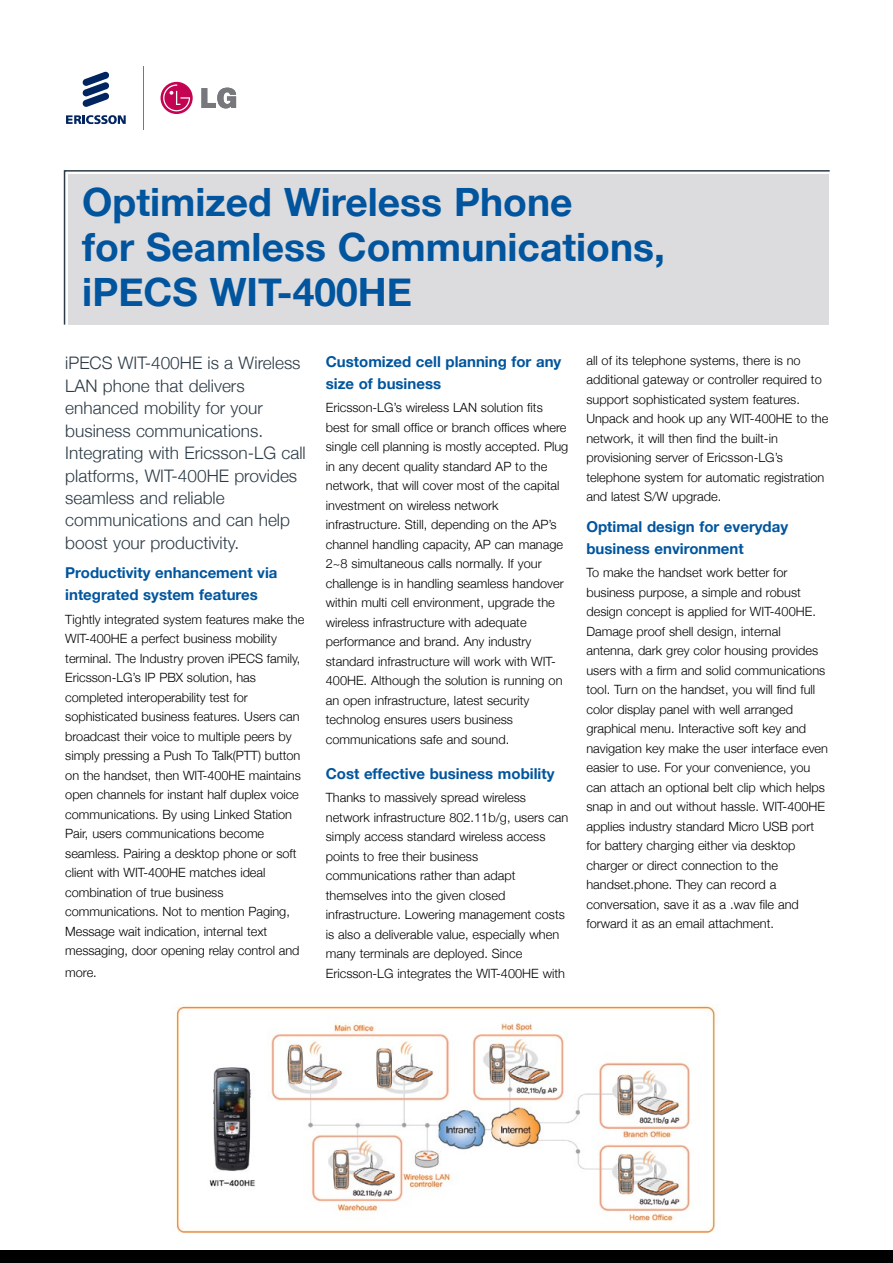
<style>
.page{position:relative;width:893px;height:1263px;background:#fff}
.page>*{position:absolute;margin:0;border:0;box-sizing:border-box;transform-origin:0 0}
.t1{font:700 39px/45px "Helvetica Neue";color:#00559e}
.t2{font:300 17.25px/22.5px "Helvetica Neue";color:#2c3b46}
.t3{font:700 15px/21.8px "Helvetica Neue";color:#00559e}
.t4{font:300 12.75px/19.5px "Helvetica Neue";color:#000}
</style>
<div class="page">
<div style="left:0;top:1250px;width:893px;height:13px;background:#000"></div>
<img style="left:175px;top:1005px;width:541px;height:229px">
<svg style="left:82px;top:71px;width:27px;height:36px"></svg>
<svg style="left:66px;top:115px;width:60px;height:10px"></svg>
<hr style="left:143px;top:66px;width:1px;height:64px;background:#77787b">
<svg style="left:201px;top:88px;width:35px;height:20px"></svg>
<svg style="left:161px;top:82px;width:32px;height:32px"></svg>
<svg style="left:163px;top:84px;width:27px;height:27px"></svg>
<div style="left:63px;top:170px;width:767px;height:155px;background:#dcdbdd"></div>
<h1 class="t1" style="left:82px;top:181px;width:584px">Optimized Wireless Phone<br>for Seamless Communications, iPECS WIT-400HE</h1>
<p class="t2" style="left:65px;top:351px;width:242px">iPECS WIT-400HE is a Wireless<br>LAN phone that delivers enhanced mobility for your business communications.<br>Integrating with Ericsson-LG call platforms, WIT-400HE provides seamless and reliable communications and can help boost your productivity.</p>
<p class="t3" style="left:65px;top:562px;width:214px">Productivity enhancement via integrated system features</p>
<p class="t4" style="left:65px;top:609px;width:240px">Tightly integrated system features make the WIT-400HE a perfect business mobility terminal. The Industry proven iPECS family, Ericsson-LG’s IP PBX solution, has completed interoperability test for sophisticated business features. Users can broadcast their voice to multiple peers by simply pressing a Push To Talk(PTT) button on the handset, then WIT-400HE maintains open channels for instant half duplex voice communications. By using Linked Station Pair, users communications become seamless. Pairing a desktop phone or soft client with WIT-400HE matches ideal combination of true business communications. Not to mention Paging, Message wait indication, internal text messaging, door opening relay control and</p>
<p class="t4" style="left:65px;top:962px;width:33px">more.</p>
<p class="t3" style="left:326px;top:351px;width:237px">Customized cell planning for any size of business</p>
<p class="t4" style="left:326px;top:397px;width:244px">Ericsson-LG’s wireless LAN solution fits best for small office or branch offices where single cell planning is mostly accepted. Plug in any decent quality standard AP to the network, that will cover most of the capital investment on wireless network infrastructure. Still, depending on the AP’s channel handling capacity, AP can manage 2~8 simultaneous calls normally. If your challenge is in handling seamless handover within multi cell environment, upgrade the wireless infrastructure with adequate performance and brand. Any industry standard infrastructure will work with WIT-400HE. Although the solution is running on an open infrastructure, latest security technolog ensures users business communications safe and sound.</p>
<p class="t3" style="left:326px;top:763px;width:230px">Cost effective business mobility</p>
<p class="t4" style="left:326px;top:787px;width:244px">Thanks to massively spread wireless network infrastructure 802.11b/g, users can simply access standard wireless access points to free their business communications rather than adapt themselves into the given closed infrastructure. Lowering management costs is also a deliverable value, especially when many terminals are deployed. Since Ericsson-LG integrates the WIT-400HE with</p>
<p class="t4" style="left:586px;top:350px;width:243px">all of its telephone systems, there is no additional gateway or controller required to support sophisticated system features.<br>Unpack and hook up any WIT-400HE to the network, it will then find the built-in provisioning server of Ericsson-LG’s telephone system for automatic registration and latest S/W upgrade.</p>
<p class="t3" style="left:586px;top:516px;width:203px">Optimal design for everyday business environment</p>
<p class="t4" style="left:586px;top:562px;width:243px">To make the handset work better for business purpose, a simple and robust design concept is applied for WIT-400HE.<br>Damage proof shell design, internal antenna, dark grey color housing provides users with a firm and solid communications tool. Turn on the handset, you will find full color display panel with well arranged graphical menu. Interactive soft key and navigation key make the user interface even easier to use. For your convenience, you can attach an optional belt clip which helps snap in and out without hassle. WIT-400HE applies industry standard Micro USB port for battery charging either via desktop charger or direct connection to the handset.phone. They can record a conversation, save it as a .wav file and forward it as an email attachment.</p>
</div>
